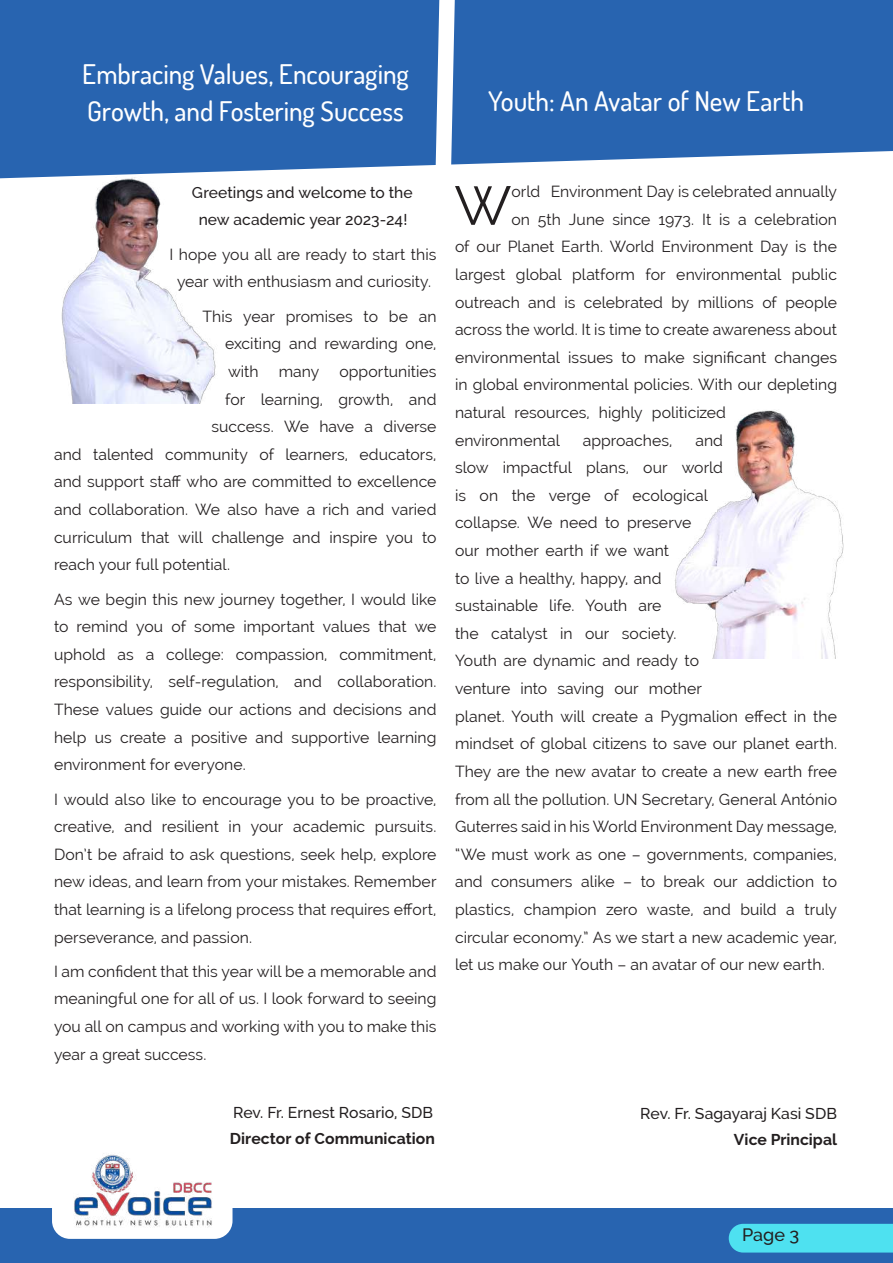
<style>
.page{position:relative;width:893px;height:1263px;background:#fff}
.page>*{position:absolute;margin:0;border:0;box-sizing:border-box;transform-origin:0 0}
.t1{font:54.6px "Raleway";color:#231f20}
.t2{font:500 27px/36.6px "Dosis";letter-spacing:-.005em;color:#fff}
.t3{font:500 18px "Raleway";color:#231f20}
.t4{font:15.75px/27.6px "Raleway";color:#231f20;text-align:justify}
.t5{font:500 15.75px/27.6px "Raleway";color:#231f20;text-align:center}
.t6{font:700 15.75px "Raleway";letter-spacing:.005em;color:#231f20}
</style>
<div class="page">
<div style="left:0;top:0;width:893px;height:171px;background:#2864b0"></div>
<div style="left:0;top:1208px;width:893px;height:55px;background:#2864b0"></div>
<img style="left:0;top:170px;width:259px;height:233px">
<img style="left:675px;top:410px;width:169px;height:248px">
<img style="left:52px;top:1153px;width:180px;height:86px">
<div style="left:729px;top:1224px;width:164px;height:28px;background:#4ee1f0"></div>
<h2 class="t2" style="left:82px;top:56px;width:328px">Embracing Values, Encouraging<br>Growth, and Fostering Success</h2>
<h2 class="t2" style="left:488px;top:82px;width:317px">Youth: An Avatar of New Earth</h2>
<p class="t5" style="left:192px;top:178px;width:222px">Greetings and welcome to the new academic year 2023-24!</p>
<p class="t4" style="left:170px;top:240px;width:269px;text-align:center">I hope you all are ready to start this year with enthusiasm and curiosity.</p>
<p class="t4" style="left:225px;top:302px;width:213px;text-indent:-22px">This year promises to be an exciting and rewarding one, with</p>
<p class="t4" style="left:279px;top:358px;width:42px">many</p>
<p class="t4" style="left:339px;top:358px;width:99px">opportunities</p>
<p class="t4" style="left:225px;top:385px;width:213px">for learning, growth, and</p>
<p class="t4" style="left:212px;top:413px;width:227px">success. We have a diverse</p>
<p class="t4" style="left:54px;top:440px;width:384px">and talented community of learners, educators,</p>
<p class="t4" style="left:54px;top:468px;width:384px">and support staff who are committed to excellence</p>
<p class="t4" style="left:54px;top:496px;width:384px">and collaboration. We also have a rich and varied</p>
<p class="t4" style="left:54px;top:523px;width:384px">curriculum that will challenge and inspire you to</p>
<p class="t4" style="left:54px;top:551px;width:177px">reach your full potential.</p>
<p class="t4" style="left:54px;top:585px;width:384px">As we begin this new journey together, I would like to remind you of some important values that we uphold as a college: compassion, commitment, responsibility, self-regulation, and collaboration.<br>These values guide our actions and decisions and help us create a positive and supportive learning environment for everyone.</p>
<p class="t4" style="left:54px;top:785px;width:384px">I would also like to encourage you to be proactive, creative, and resilient in your academic pursuits.<br>Don’t be afraid to ask questions, seek help, explore new ideas, and learn from your mistakes. Remember that learning is a lifelong process that requires effort, perseverance, and passion.</p>
<p class="t4" style="left:54px;top:957px;width:384px">I am confident that this year will be a memorable and meaningful one for all of us. I look forward to seeing you all on campus and working with you to make this year a great success.</p>
<p class="t5" style="left:233px;top:1099px;width:201px">Rev. Fr. Ernest Rosario, SDB</p>
<p class="t6" style="left:230px;top:1129px;width:207px">Director of Communication</p>
<h1 class="t1" style="left:454px;top:174px;width:59px">W</h1>
<p class="t4" style="left:511px;top:178px;width:327px">orld Environment Day is celebrated annually</p>
<p class="t4" style="left:511px;top:205px;width:327px">on 5th June since 1973. It is a celebration</p>
<p class="t4" style="left:455px;top:233px;width:384px">of our Planet Earth. World Environment Day is the</p>
<p class="t4" style="left:455px;top:261px;width:384px">largest global platform for environmental public</p>
<p class="t4" style="left:455px;top:288px;width:384px">outreach and is celebrated by millions of people</p>
<p class="t4" style="left:455px;top:316px;width:384px">across the world. It is time to create awareness about</p>
<p class="t4" style="left:455px;top:343px;width:384px">environmental issues to make significant changes</p>
<p class="t4" style="left:455px;top:371px;width:384px">in global environmental policies. With our depleting</p>
<p class="t4" style="left:455px;top:399px;width:273px">natural resources, highly politicized</p>
<p class="t4" style="left:455px;top:426px;width:106px">environmental</p>
<p class="t4" style="left:583px;top:426px;width:91px">approaches,</p>
<p class="t4" style="left:455px;top:426px;width:384px;text-align:left;text-indent:240px">and<br>slow impactful plans, our world<br>is on the verge of ecological<br>collapse. We need to preserve<br>our mother earth if we want<br>to live a healthy, happy, and<br>sustainable life. Youth are<br>the catalyst in our society.<br>Youth are dynamic and ready to<br>venture into saving our mother<br>planet. Youth will create a Pygmalion effect in the mindset of global citizens to save our planet earth.<br>They are the new avatar to create a new earth free from all the pollution. UN Secretary, General António Guterres said in his World Environment Day message, “We must work as one – governments, companies, and consumers alike – to break our addiction to plastics, champion zero waste, and build a truly circular economy.” As we start a new academic year, let us make our Youth – an avatar of our new earth.</p>
<p class="t5" style="left:640px;top:1100px;width:198px">Rev. Fr. Sagayaraj Kasi SDB</p>
<p class="t6" style="left:734px;top:1130px;width:105px">Vice Principal</p>
<p class="t3" style="left:742px;top:1224px;width:59px">Page 3</p>
</div>
